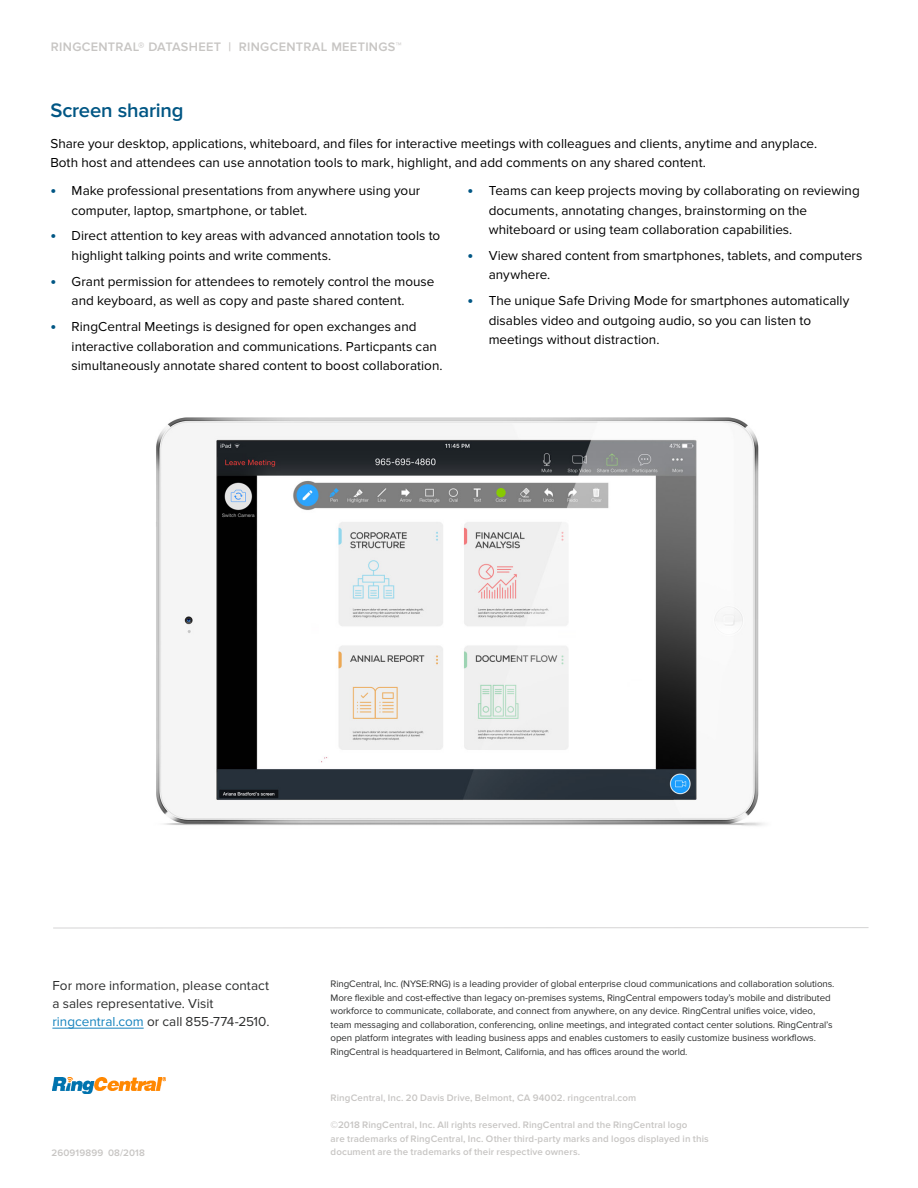
<style>
.page{position:relative;width:918px;height:1188px;background:#fff}
.page>*{position:absolute;margin:0;border:0;box-sizing:border-box;transform-origin:0 0}
.Headline_H2{font:600 20.25px "Proxima Nova";letter-spacing:-.01em;color:#005684}
.Text_next_line{font:13.5px/19.5px "Proxima Nova";color:#000}
.t1{font:13.5px/18px "Proxima Nova";color:#2d2e2e}
.t2{font:600 12.75px "Proxima Nova";letter-spacing:.025em;color:#c7c5c3}
.t3{font:9.75px/13.5px "Proxima Nova";letter-spacing:-.01em;color:#2d2e2e}
.t4{font:600 9.75px/13.5px "Proxima Nova";letter-spacing:.01em;color:#c7c5c3}
.s1{font-weight:700;font-size:16.5px;color:#005684}
.s2{color:#1583be}
.s3{color:#c6c4c3}
.s4{font-weight:700;color:#c6c4c3}
</style>
<div class="page">
<img style="left:53px;top:1077px;width:112px;height:17px">
<hr style="left:53px;top:927px;width:816px;height:1px;background:#231f20">
<hr style="left:52px;top:1028px;width:92px;height:1px;background:#1583be">
<img style="left:156px;top:417px;width:608px;height:409px">
<p class="t2" style="left:51px;top:40px;width:352px">RINGCENTRAL® DATASHEET | RINGCENTRAL MEETINGS™</p>
<p class="Headline_H2" style="left:50px;top:99px;width:135px">Screen sharing</p>
<p class="Text_next_line" style="left:50px;top:134px;width:768px">Share your desktop, applications, whiteboard, and files for interactive meetings with colleagues and clients, anytime and anyplace.<br>Both host and attendees can use annotation tools to mark, highlight, and add comments on any shared content.</p>
<p class="Text_next_line" style="left:72px;top:181px;width:350px;text-indent:-21px"><span class="s1">•</span> Make professional presentations from anywhere using your computer, laptop, smartphone, or tablet.</p>
<p class="Text_next_line" style="left:72px;top:226px;width:370px;text-indent:-21px"><span class="s1">•</span> Direct attention to key areas with advanced annotation tools to highlight talking points and write comments.</p>
<p class="Text_next_line" style="left:72px;top:272px;width:364px;text-indent:-21px"><span class="s1">•</span> Grant permission for attendees to remotely control the mouse and keyboard, as well as copy and paste shared content.</p>
<p class="Text_next_line" style="left:72px;top:317px;width:373px;text-indent:-21px"><span class="s1">•</span> RingCentral Meetings is designed for open exchanges and interactive collaboration and communications. Particpants can simultaneously annotate shared content to boost collaboration.</p>
<p class="Text_next_line" style="left:489px;top:181px;width:373px;text-indent:-21px"><span class="s1">•</span> Teams can keep projects moving by collaborating on reviewing documents, annotating changes, brainstorming on the whiteboard or using team collaboration capabilities.</p>
<p class="Text_next_line" style="left:489px;top:246px;width:375px;text-indent:-21px"><span class="s1">•</span> View shared content from smartphones, tablets, and computers anywhere.</p>
<p class="Text_next_line" style="left:489px;top:291px;width:362px;text-indent:-21px"><span class="s1">•</span> The unique Safe Driving Mode for smartphones automatically disables video and outgoing audio, so you can listen to meetings without distraction.</p>
<p class="t1" style="left:52px;top:977px;width:219px">For more information, please contact a sales representative. Visit <span class="s2">ringcentral.com</span> or call 855-774-2510.</p>
<p class="t3" style="left:331px;top:978px;width:505px">RingCentral, Inc. (NYSE:RNG) is a leading provider of global enterprise cloud communications and collaboration solutions.<br>More flexible and cost-effective than legacy on-premises systems, RingCentral empowers today’s mobile and distributed workforce to communicate, collaborate, and connect from anywhere, on any device. RingCentral unifies voice, video, team messaging and collaboration, conferencing, online meetings, and integrated contact center solutions. RingCentral’s open platform integrates with leading business apps and enables customers to easily customize business workflows.<br>RingCentral is headquartered in Belmont, California, and has offices around the world.</p>
<p class="t4" style="left:331px;top:1092px;width:307px">RingC<span class="s3">entral, In</span>c. 20 Davis Drive, Belmont, CA 94002. ringcentral.com</p>
<p class="t4" style="left:331px;top:1119px;width:380px"><span class="s4">©</span>2018 RingCentral, Inc. All rights reserved. RingCentral and the RingCentral logo<br>are trademarks of RingCentral, Inc. Other third-party marks and logos displayed in this document are the trademarks of their respective owners.</p>
<p class="t4" style="left:52px;top:1146px;width:95px">260919899 08/2018</p>
</div>
